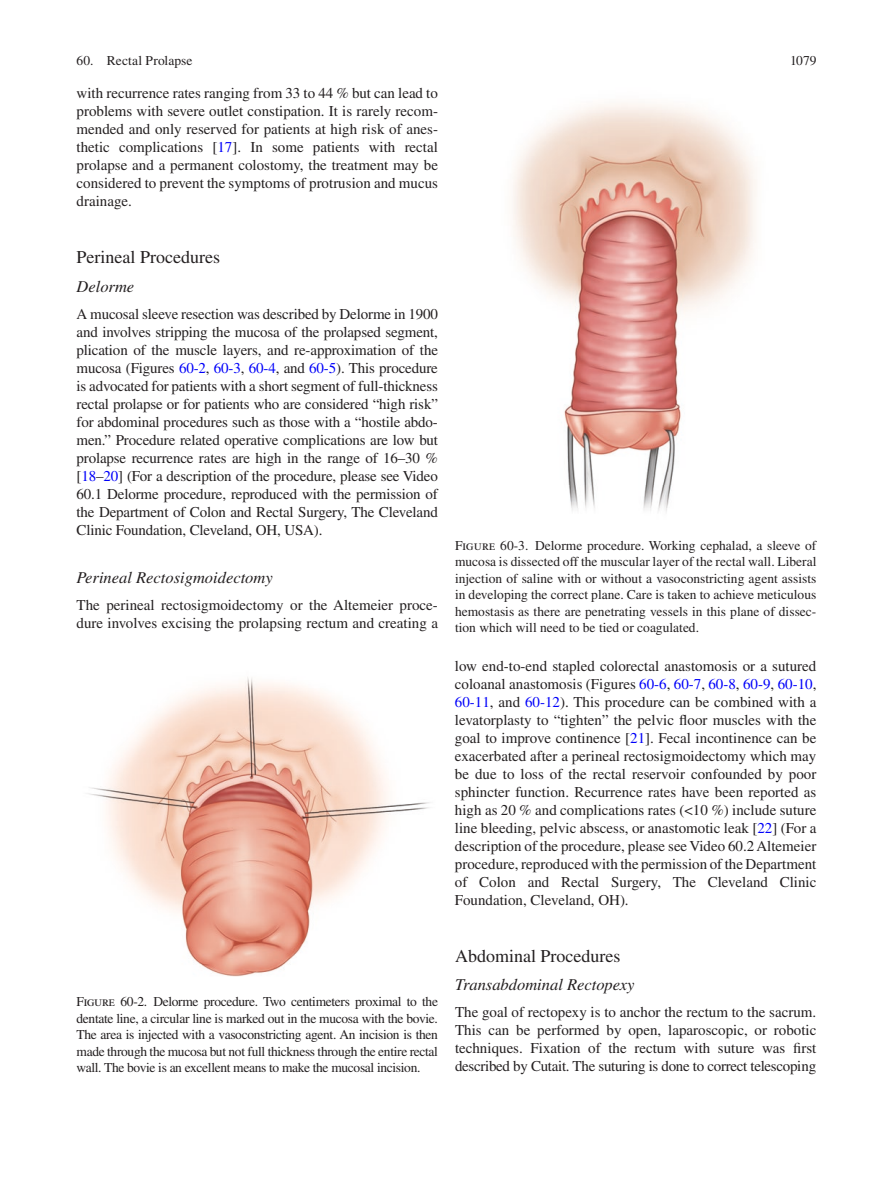
<style>
.page{position:relative;width:893px;height:1187px;background:#fff}
.page>*{position:absolute;margin:0;border:0;box-sizing:border-box;transform-origin:0 0}
.t1{font:18px "Ybhgbd Times";color:#231f20}
.t2{font:italic 16.5px "Xfplwc Times";color:#231f20}
.t3{font:15px/18px "Ybhgbd Times";color:#231f20;text-align:justify}
.t4{font:13.5px/16.5px "Ybhgbd Times";letter-spacing:-.015em;color:#231f20;text-align:justify}
.t5{font:13.5px "Rhspvg Times";letter-spacing:.005em;color:#231f20}
.s1{color:#0000fa}
.s2{font-family:"Cqqbmd Times Roman SC"}
</style>
<div class="page">
<img style="left:88px;top:677px;width:342px;height:299px">
<img style="left:512px;top:103px;width:245px;height:409px">
<p class="t5" style="left:77px;top:53px;width:118px">60. Rectal Prolapse</p>
<p class="t3" style="left:77px;top:84px;width:363px">with recurrence rates ranging from 33 to 44 % but can lead to problems with severe outlet constipation. It is rarely recom&shy;mended and only reserved for patients at high risk of anes&shy;thetic complications [<span class="s1">17</span>]. In some patients with rectal prolapse and a permanent colostomy, the treatment may be considered to prevent the symptoms of protrusion and mucus drainage.</p>
<p class="t4" style="left:790px;top:52px;width:28px">1079</p>
<p class="t1" style="left:77px;top:247px;width:145px">Perineal Procedures</p>
<p class="t2" style="left:77px;top:277px;width:59px">Delorme</p>
<p class="t3" style="left:77px;top:304px;width:363px">A mucosal sleeve resection was described by Delorme in 1900 and involves stripping the mucosa of the prolapsed segment, plication of the muscle layers, and re-approximation of the mucosa (Figures <span class="s1">60-2</span>, <span class="s1">60-3</span>, <span class="s1">60-4</span>, and <span class="s1">60-5</span>). This procedure is advocated for patients with a short segment of full-thickness rectal prolapse or for patients who are considered “high risk” for abdominal procedures such as those with a “hostile abdo&shy;men.” Procedure related operative complications are low but prolapse recurrence rates are high in the range of 16–30 % [<span class="s1">18</span>–<span class="s1">20</span>] (For a description of the procedure, please see Video 60.1 Delorme procedure, reproduced with the permission of the Department of Colon and Rectal Surgery, The Cleveland Clinic Foundation, Cleveland, OH, USA).</p>
<p class="t2" style="left:77px;top:568px;width:198px">Perineal Rectosigmoidectomy</p>
<p class="t3" style="left:77px;top:596px;width:363px">The perineal rectosigmoidectomy or the Altemeier proce&shy;dure involves excising the prolapsing rectum and creating a</p>
<p class="t4" style="left:455px;top:537px;width:363px"><span class="s2">Figure</span> 60-3. Delorme procedure. Working cephalad, a sleeve of mucosa is dissected off the muscular layer of the rectal wall. Liberal injection of saline with or without a vasoconstricting agent assists in developing the correct plane. Care is taken to achieve meticulous hemostasis as there are penetrating vessels in this plane of dissec&shy;tion which will need to be tied or coagulated.</p>
<p class="t3" style="left:455px;top:656px;width:363px">low end-to-end stapled colorectal anastomosis or a sutured coloanal anastomosis (Figures <span class="s1">60-6</span>, <span class="s1">60-7</span>, <span class="s1">60-8</span>, <span class="s1">60-9</span>, <span class="s1">60-10</span>, <span class="s1">60-11</span>, and <span class="s1">60-12</span>). This procedure can be combined with a levatorplasty to “tighten” the pelvic floor muscles with the goal to improve continence [<span class="s1">21</span>]. Fecal incontinence can be exacerbated after a perineal rectosigmoidectomy which may be due to loss of the rectal reservoir confounded by poor sphincter function. Recurrence rates have been reported as high as 20 % and complications rates (&lt;10 %) include suture line bleeding, pelvic abscess, or anastomotic leak [<span class="s1">22</span>] (For a description of the procedure, please see Video 60.2 Altemeier procedure, reproduced with the permission of the Department of Colon and Rectal Surgery, The Cleveland Clinic Foundation, Cleveland, OH).</p>
<p class="t4" style="left:77px;top:993px;width:363px"><span class="s2">Figure</span> 60-2. Delorme procedure. Two centimeters proximal to the dentate line, a circular line is marked out in the mucosa with the bovie.<br>The area is injected with a vasoconstricting agent. An incision is then made through the mucosa but not full thickness through the entire rectal wall. The bovie is an excellent means to make the mucosal incision.</p>
<p class="t1" style="left:455px;top:945px;width:167px">Abdominal Procedures</p>
<p class="t2" style="left:455px;top:975px;width:181px">Transabdominal Rectopexy</p>
<p class="t3" style="left:455px;top:1003px;width:363px">The goal of rectopexy is to anchor the rectum to the sacrum.<br>This can be performed by open, laparoscopic, or robotic techniques. Fixation of the rectum with suture was first described by Cutait. The suturing is done to correct telescoping</p>
</div>
